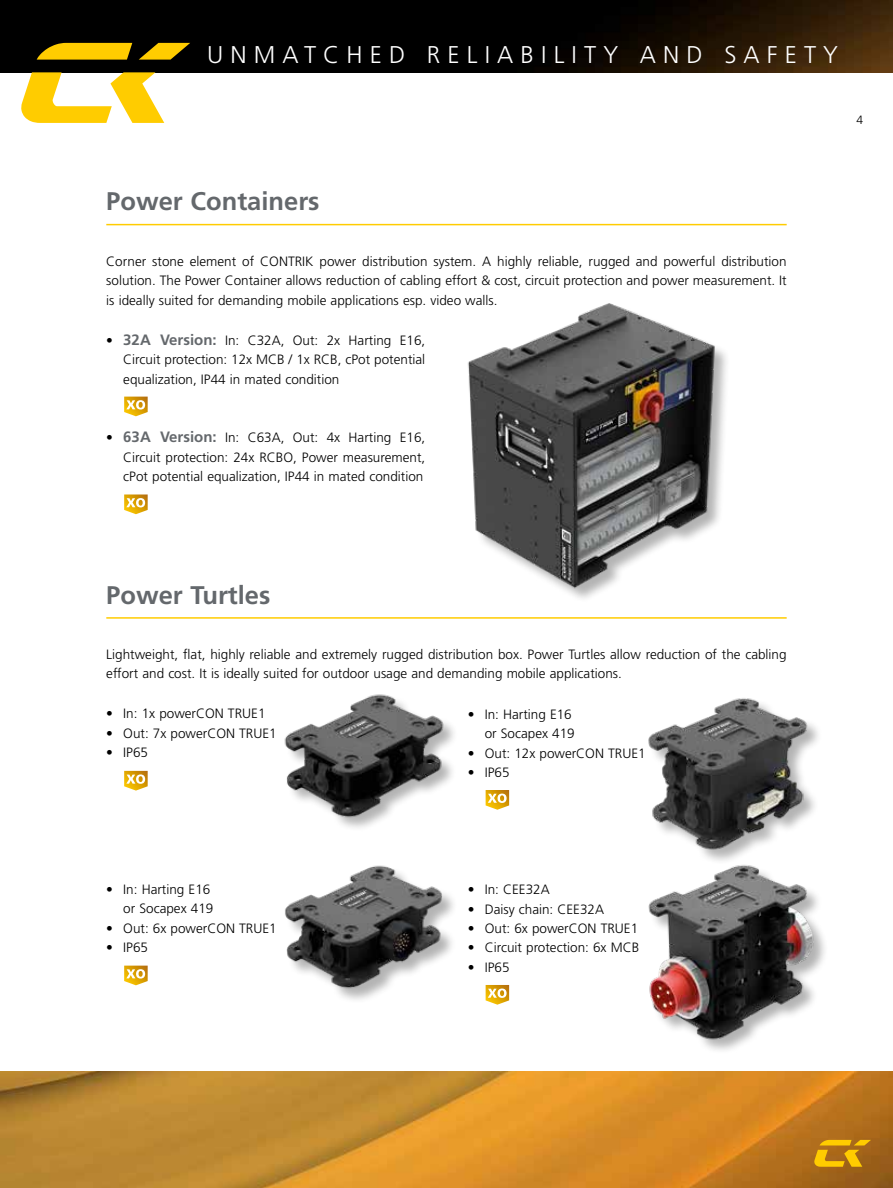
<style>
.page{position:relative;width:893px;height:1188px;background:#fff}
.page>*{position:absolute;margin:0;border:0;box-sizing:border-box;transform-origin:0 0}
.t1{font:700 25.5px "Frutiger";color:#64686c}
.t2{font:300 24.15px "Frutiger";letter-spacing:.295em;color:#fff}
.t3{font:300 13.5px/19.5px "Frutiger";color:#000;text-align:justify}
.t4{font:300 12px "Frutiger";color:#000}
.s1{font-weight:700;font-size:15px;color:#64686c}
</style>
<div class="page">
<img style="left:0;top:0;width:893px;height:72px">
<img style="left:0;top:1071px;width:893px;height:117px">
<svg style="left:37px;top:43px;width:95px;height:17px;background:#ddb000"></svg>
<svg style="left:139px;top:43px;width:51px;height:17px"></svg>
<svg style="left:21px;top:72px;width:143px;height:51px"></svg>
<svg style="left:814px;top:1140px;width:57px;height:27px;background:#cc920e"></svg>
<hr style="left:106px;top:224px;width:681px;height:1px;background:#fc0">
<hr style="left:106px;top:617px;width:681px;height:2px;background:#fc0">
<img style="left:468px;top:303px;width:259px;height:296px">
<img style="left:648px;top:698px;width:170px;height:159px">
<div style="left:286px;top:695px;width:173px;height:138px;background:#000;opacity:.3"></div>
<img style="left:284px;top:694px;width:162px;height:130px">
<img style="left:648px;top:857px;width:177px;height:193px">
<img style="left:285px;top:865px;width:169px;height:132px">
<svg style="left:124px;top:771px;width:24px;height:20px"></svg>
<svg style="left:124px;top:397px;width:24px;height:19px"></svg>
<svg style="left:124px;top:495px;width:24px;height:19px"></svg>
<svg style="left:124px;top:966px;width:24px;height:19px"></svg>
<svg style="left:486px;top:985px;width:23px;height:20px"></svg>
<svg style="left:486px;top:790px;width:23px;height:20px"></svg>
<h2 class="t2" style="left:207px;top:41px;width:632px">UNMATCHED RELIABILITY AND SAFETY</h2>
<p class="t4" style="left:856px;top:113px;width:8px">4</p>
<h1 class="t1" style="left:106px;top:187px;width:215px">Power Containers</h1>
<p class="t3" style="left:106px;top:251px;width:682px">Corner stone element of CONTRIK power distribution system. A highly reliable, rugged and powerful distribution solution. The Power Container allows reduction of cabling effort &amp; cost, circuit protection and power measurement. It is ideally suited for demanding mobile applications esp. video walls.</p>
<p class="t3" style="left:123px;top:330px;width:303px;text-indent:-17px">• <span class="s1">32A Version:</span> In: C32A, Out: 2x Harting E16, Circuit protection: 12x MCB / 1x RCB, cPot potential equalization, IP44 in mated condition</p>
<p class="t3" style="left:123px;top:428px;width:303px;text-indent:-17px">• <span class="s1">63A Version:</span> In: C63A, Out: 4x Harting E16, Circuit protection: 24x RCBO, Power measurement, cPot potential equalization, IP44 in mated condition</p>
<h1 class="t1" style="left:106px;top:580px;width:166px">Power Turtles</h1>
<p class="t3" style="left:106px;top:645px;width:682px">Lightweight, flat, highly reliable and extremely rugged distribution box. Power Turtles allow reduction of the cabling effort and cost. It is ideally suited for outdoor usage and demanding mobile applications.</p>
<p class="t3" style="left:106px;top:704px;width:161px">• In: 1x powerCON TRUE1</p>
<p class="t3" style="left:106px;top:724px;width:172px">• Out: 7x powerCON TRUE1</p>
<p class="t3" style="left:106px;top:743px;width:43px">• IP65</p>
<p class="t3" style="left:468px;top:704px;width:109px;text-align:right">• In: Harting E16 or Socapex 419</p>
<p class="t3" style="left:468px;top:743px;width:179px">• Out: 12x powerCON TRUE1</p>
<p class="t3" style="left:468px;top:763px;width:43px">• IP65</p>
<p class="t3" style="left:106px;top:880px;width:109px;text-align:right">• In: Harting E16 or Socapex 419</p>
<p class="t3" style="left:106px;top:919px;width:172px">• Out: 6x powerCON TRUE1</p>
<p class="t3" style="left:106px;top:938px;width:43px">• IP65</p>
<p class="t3" style="left:468px;top:880px;width:83px">• In: CEE32A</p>
<p class="t3" style="left:468px;top:899px;width:138px">• Daisy chain: CEE32A</p>
<p class="t3" style="left:468px;top:919px;width:172px">• Out: 6x powerCON TRUE1</p>
<p class="t3" style="left:468px;top:938px;width:173px">• Circuit protection: 6x MCB</p>
<p class="t3" style="left:468px;top:958px;width:43px">• IP65</p>
</div>
